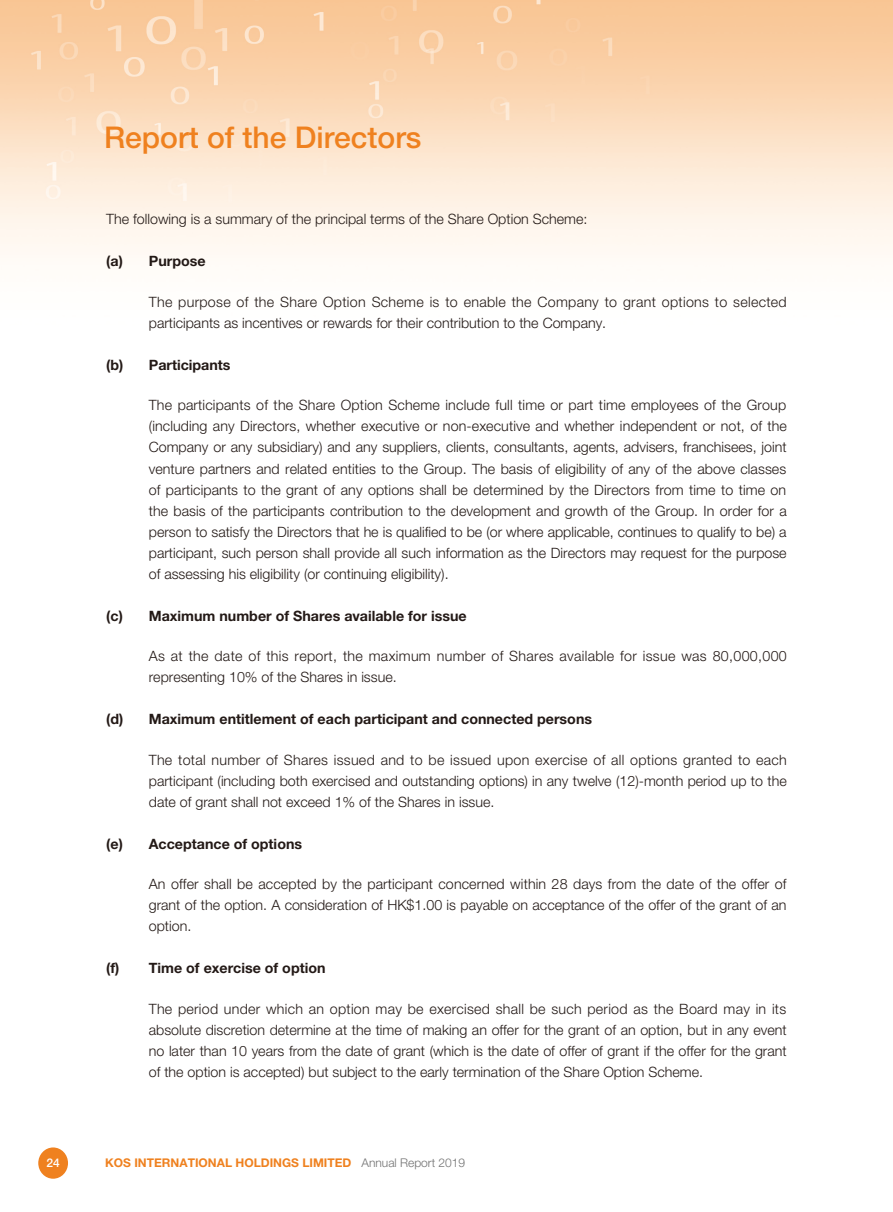
<style>
.page{position:relative;width:893px;height:1212px;background:#fff}
.page>*{position:absolute;margin:0;border:0;box-sizing:border-box;transform-origin:0 0}
.t1{font:500 30px "Helvetica Neue LT Std";color:#ef811f}
.t2{font:300 14.25px/21px "Helvetica Neue LT Std";color:#231916;text-align:justify}
.t3{font:300 14.25px/21px "Helvetica Neue LT Std";letter-spacing:.02em;color:#231916}
.t4{font:700 14.25px "Helvetica Neue LT Std";color:#231916}
.t5{font:700 12px "Helvetica Neue LT Std";color:#ef811f}
.t6{font:500 12px "Helvetica Neue LT Std";color:#fff}
.s1{font-weight:300;color:#727272}
</style>
<div class="page">
<img style="left:0;top:0;width:893px;height:1179px">
<div style="left:38px;top:1147px;width:30px;height:32px;background:#ef811f;border-radius:50%"></div>
<h1 class="t1" style="left:104px;top:120px;width:319px">Report of the Directors</h1>
<p class="t2" style="left:106px;top:209px;width:483px">The following is a summary of the principal terms of the Share Option Scheme:</p>
<p class="t4" style="left:106px;top:253px;width:101px">(a) Purpose</p>
<p class="t3" style="left:149px;top:291px;width:639px">The purpose of the Share Option Scheme is to enable the Company to grant options to selected participants as incentives or rewards for their contribution to the Company.</p>
<p class="t4" style="left:106px;top:356px;width:126px">(b) Participants</p>
<p class="t2" style="left:149px;top:395px;width:640px">The participants of the Share Option Scheme include full time or part time employees of the Group (including any Directors, whether executive or non-executive and whether independent or not, of the Company or any subsidiary) and any suppliers, clients, consultants, agents, advisers, franchisees, joint venture partners and related entities to the Group. The basis of eligibility of any of the above classes of participants to the grant of any options shall be determined by the Directors from time to time on the basis of the participants contribution to the development and growth of the Group. In order for a person to satisfy the Directors that he is qualified to be (or where applicable, continues to qualify to be) a participant, such person shall provide all such information as the Directors may request for the purpose of assessing his eligibility (or continuing eligibility).</p>
<p class="t4" style="left:106px;top:607px;width:362px">(c) Maximum number of Shares available for issue</p>
<p class="t3" style="left:149px;top:645px;width:639px">As at the date of this report, the maximum number of Shares available for issue was 80,000,000 representing 10% of the Shares in issue.</p>
<p class="t4" style="left:106px;top:710px;width:487px">(d) Maximum entitlement of each participant and connected persons</p>
<p class="t2" style="left:149px;top:749px;width:640px">The total number of Shares issued and to be issued upon exercise of all options granted to each participant (including both exercised and outstanding options) in any twelve (12)-month period up to the date of grant shall not exceed 1% of the Shares in issue.</p>
<p class="t4" style="left:106px;top:835px;width:197px">(e) Acceptance of options</p>
<p class="t2" style="left:149px;top:873px;width:639px">An offer shall be accepted by the participant concerned within 28 days from the date of the offer of grant of the option. A consideration of HK$1.00 is payable on acceptance of the offer of the grant of an option.</p>
<p class="t4" style="left:106px;top:959px;width:221px">(f) Time of exercise of option</p>
<p class="t2" style="left:149px;top:998px;width:639px">The period under which an option may be exercised shall be such period as the Board may in its absolute discretion determine at the time of making an offer for the grant of an option, but in any event no later than 10 years from the date of grant (which is the date of offer of grant if the offer for the grant of the option is accepted) but subject to the early termination of the Share Option Scheme.</p>
<p class="t6" style="left:46px;top:1155px;width:15px">24</p>
<p class="t5" style="left:105px;top:1155px;width:362px">KOS INTERNATIONAL HOLDINGS LIMITED <span class="s1">Annual Report 2019</span></p>
</div>
